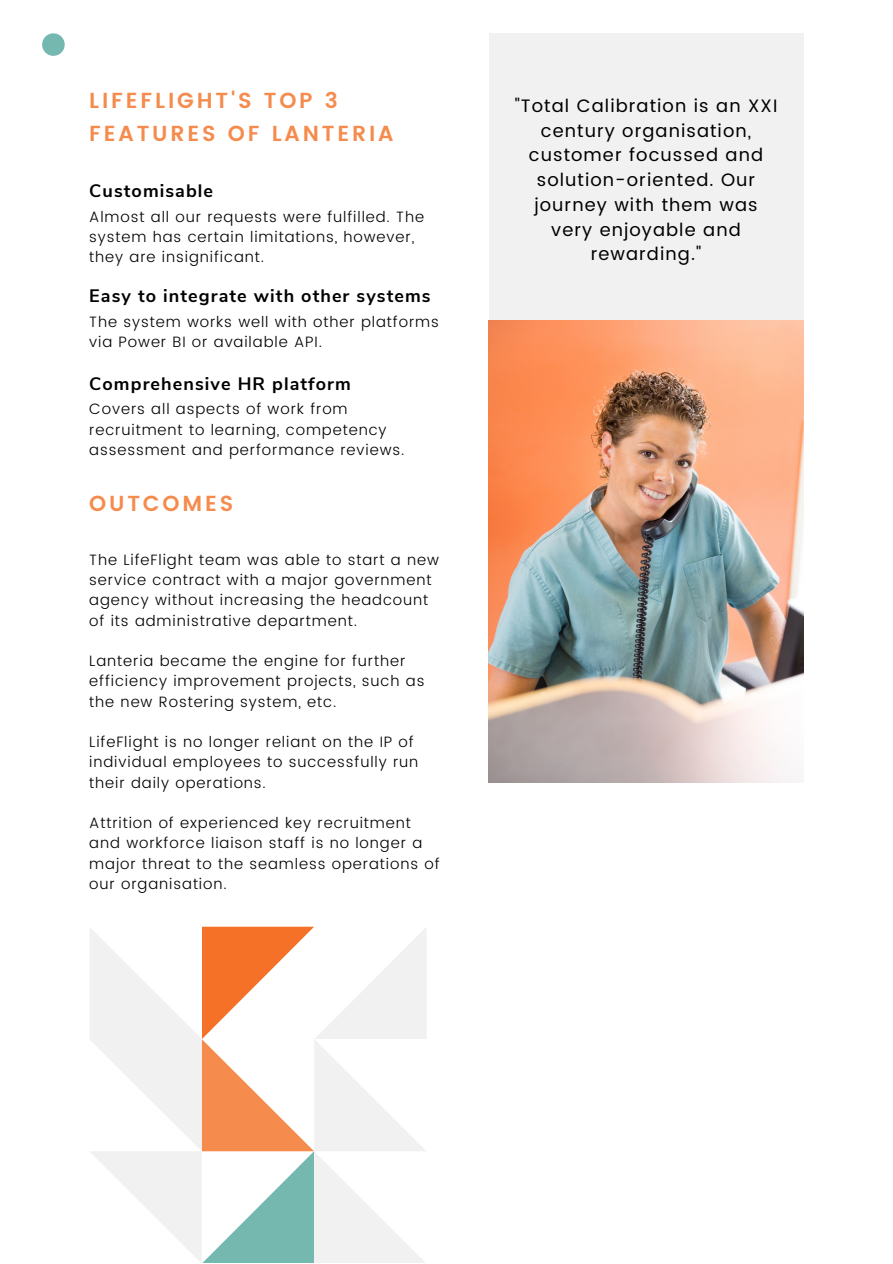
<style>
.page{position:relative;width:893px;height:1264px;background:#fff}
.page>*{position:absolute;margin:0;border:0;box-sizing:border-box;transform-origin:0 0}
.t1{font:600 21.75px/33.8px "Poppins";letter-spacing:.13em;color:#f58b4d}
.t2{font:18px/24.8px "Poppins";letter-spacing:.06em;color:#000;text-align:center}
.t3{font:700 18px "Nunito Sans";letter-spacing:.06em;color:#000}
.t4{font:300 15px/20.2px "Poppins";letter-spacing:.06em;color:#000}
</style>
<div class="page">
<div style="left:488px;top:33px;width:315px;height:658px;background:#f1f1f1"></div>
<svg style="left:90px;top:926px;width:336px;height:336px"></svg>
<img style="left:488px;top:320px;width:315px;height:462px">
<svg style="left:42px;top:33px;width:23px;height:23px"></svg>
<p class="t1" style="left:89px;top:83px;width:306px">LIFEFLIGHT'S TOP 3<br>FEATURES OF LANTERIA</p>
<p class="t3" style="left:89px;top:179px;width:125px">Customisable</p>
<p class="t4" style="left:89px;top:206px;width:336px">Almost all our requests were fulfilled. The system has certain limitations, however, they are insignificant.</p>
<p class="t3" style="left:89px;top:284px;width:343px">Easy to integrate with other systems</p>
<p class="t4" style="left:89px;top:311px;width:351px">The system works well with other platforms via Power BI or available API.</p>
<p class="t3" style="left:89px;top:372px;width:263px">Comprehensive HR platform</p>
<p class="t4" style="left:89px;top:399px;width:316px">Covers all aspects of work from recruitment to learning, competency assessment and performance reviews.</p>
<p class="t1" style="left:89px;top:486px;width:145px">OUTCOMES</p>
<p class="t4" style="left:89px;top:549px;width:351px">The LifeFlight team was able to start a new service contract with a major government agency without increasing the headcount of its administrative department.</p>
<p class="t4" style="left:89px;top:651px;width:337px">Lanteria became the engine for further efficiency improvement projects, such as the new Rostering system, etc.</p>
<p class="t4" style="left:89px;top:731px;width:330px">LifeFlight is no longer reliant on the IP of individual employees to successfully run their daily operations.</p>
<p class="t4" style="left:89px;top:812px;width:352px">Attrition of experienced key recruitment and workforce liaison staff is no longer a major threat to the seamless operations of our organisation.</p>
<p class="t2" style="left:514px;top:93px;width:264px">"Total Calibration is an XXI century organisation, customer focussed and solution-oriented. Our journey with them was very enjoyable and rewarding."</p>
</div>
